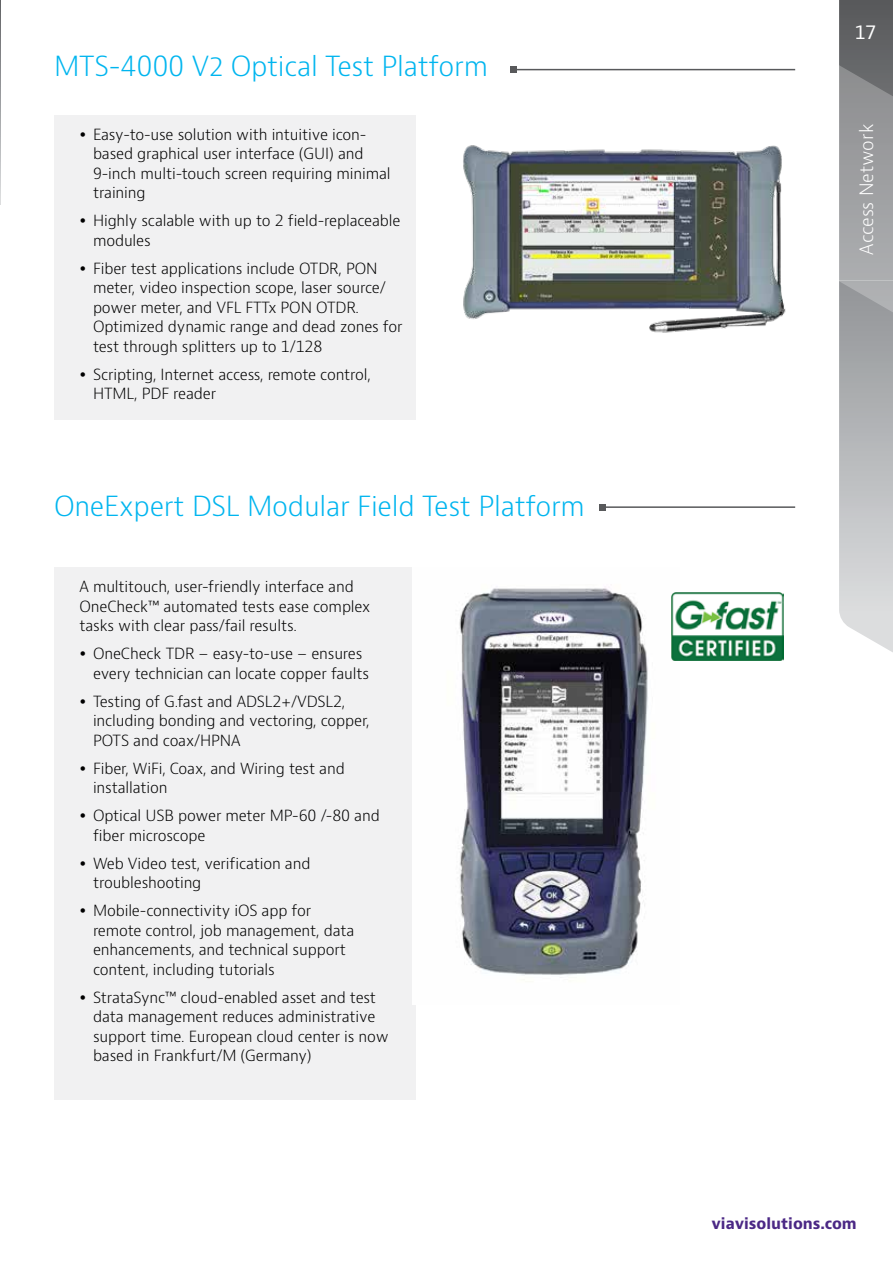
<style>
.page{position:relative;width:893px;height:1263px;background:#fff}
.page>*{position:absolute;margin:0;border:0;box-sizing:border-box;transform-origin:0 0}
.t1{font:300 27px "Bernino Sans";letter-spacing:-.01em;color:#00b5ef}
.t2{font:300 18px "Bernino Sans";letter-spacing:-.005em;color:#fff}
.t3{font:18px "Bernino Sans";color:#fff}
.t4{font:300 15px/19.5px "Bernino Sans";letter-spacing:-.01em;color:#000}
.t5{font:700 15px "Bernino Sans";color:#4b2885}
</style>
<div class="page">
<svg style="left:839px;top:0;width:54px;height:652px;background:#a8a9ab"></svg>
<svg style="left:0;top:0;width:1px;height:204px"></svg>
<hr style="left:513px;top:69px;width:282px;height:1px;background:#58595b">
<svg style="left:510px;top:67px;width:6px;height:6px"></svg>
<hr style="left:603px;top:506px;width:192px;height:2px;background:#58595b">
<svg style="left:600px;top:504px;width:6px;height:6px"></svg>
<div style="left:54px;top:115px;width:362px;height:304px;background:#f1f1f2"></div>
<div style="left:54px;top:567px;width:362px;height:532px;background:#f1f1f2"></div>
<img style="left:463px;top:145px;width:323px;height:188px">
<img style="left:413px;top:567px;width:266px;height:437px">
<img style="left:671px;top:593px;width:113px;height:68px">
<h1 class="t1" style="left:54px;top:48px;width:435px">MTS-4000 V2 Optical Test Platform</h1>
<p class="t4" style="left:93px;top:125px;width:299px">Easy-to-use solution with intuitive icon&shy;based graphical user interface (GUI) and 9-inch multi-touch screen requiring minimal training</p>
<p class="t4" style="left:93px;top:211px;width:309px">Highly scalable with up to 2 field-replaceable modules</p>
<p class="t4" style="left:93px;top:259px;width:311px">Fiber test applications include OTDR, PON meter, video inspection scope, laser source/ power meter, and VFL FTTx PON OTDR.<br>Optimized dynamic range and dead zones for test through splitters up to 1/128</p>
<p class="t4" style="left:93px;top:365px;width:279px">Scripting, Internet access, remote control,<br>HTML, PDF reader</p>
<h1 class="t1" style="left:54px;top:489px;width:532px">OneExpert DSL Modular Field Test Platform</h1>
<p class="t4" style="left:80px;top:577px;width:292px">A multitouch, user-friendly interface and<br>OneCheck™ automated tests ease complex tasks with clear pass/fail results.</p>
<p class="t4" style="left:93px;top:644px;width:278px">OneCheck TDR – easy-to-use – ensures every technician can locate copper faults</p>
<p class="t4" style="left:93px;top:692px;width:278px">Testing of G.fast and ADSL2+/VDSL2, including bonding and vectoring, copper,<br>POTS and coax/HPNA</p>
<p class="t4" style="left:93px;top:759px;width:253px">Fiber, WiFi, Coax, and Wiring test and installation</p>
<p class="t4" style="left:93px;top:806px;width:288px">Optical USB power meter MP-60 /-80 and fiber microscope</p>
<p class="t4" style="left:93px;top:854px;width:219px">Web Video test, verification and troubleshooting</p>
<p class="t4" style="left:93px;top:901px;width:263px">Mobile-connectivity iOS app for remote control, job management, data enhancements, and technical support content, including tutorials</p>
<p class="t4" style="left:93px;top:988px;width:297px">StrataSync™ cloud-enabled asset and test data management reduces administrative support time. European cloud center is now based in Frankfurt/M (Germany)</p>
<p class="t3" style="left:855px;top:21px;width:23px">17</p>
<p class="t2" style="left:855px;top:255px;width:132px;rotate:-90deg">Access Network</p>
<p class="t5" style="left:711px;top:1214px;width:147px">viavisolutions.com</p>
</div>
